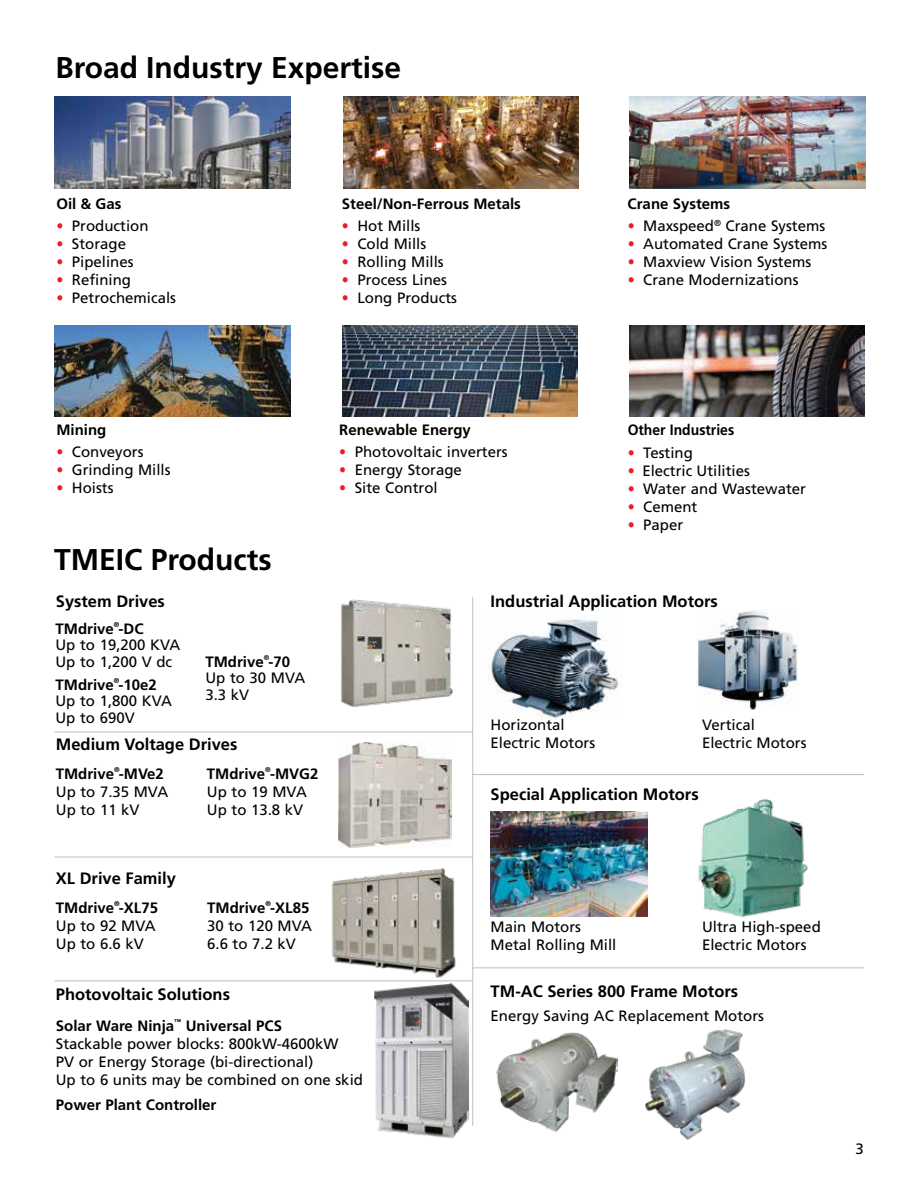
<style>
.page{position:relative;width:918px;height:1188px;background:#fff}
.page>*{position:absolute;margin:0;border:0;box-sizing:border-box;transform-origin:0 0}
.t1{font:700 30px "Frutiger LT Pro";color:#000}
.t2{font:700 16.5px "Frutiger LT Pro";color:#000}
.t3{font:15px/18px "Frutiger LT Pro";color:#000}
.t4{font:700 15px "Frutiger LT Pro";color:#000}
.t5{font:700 15px "Frutiger LT Pro";color:#000;scale:.93 1}
.t6{font:700 7.05px "Frutiger LT Pro";color:#000}
.s1{color:#ed1d24}
</style>
<div class="page">
<img style="left:342px;top:325px;width:236px;height:91px">
<img style="left:629px;top:325px;width:236px;height:91px">
<img style="left:55px;top:97px;width:235px;height:91px">
<img style="left:55px;top:325px;width:235px;height:91px">
<img style="left:343px;top:97px;width:236px;height:91px">
<img style="left:629px;top:97px;width:236px;height:91px">
<img style="left:375px;top:984px;width:94px;height:153px">
<img style="left:488px;top:618px;width:130px;height:101px">
<hr style="left:472px;top:774px;width:392px;height:1px;background:#bcbec0">
<hr style="left:472px;top:968px;width:392px;height:1px;background:#bcbec0">
<img style="left:490px;top:812px;width:158px;height:104px">
<img style="left:698px;top:799px;width:110px;height:118px">
<img style="left:496px;top:1032px;width:121px;height:100px">
<img style="left:327px;top:868px;width:132px;height:113px">
<hr style="left:472px;top:597px;width:1px;height:529px;background:#bcbec0">
<img style="left:645px;top:1029px;width:101px;height:111px">
<hr style="left:54px;top:857px;width:419px;height:1px;background:#bcbec0">
<hr style="left:54px;top:732px;width:419px;height:1px;background:#bcbec0">
<hr style="left:54px;top:981px;width:418px;height:1px;background:#bcbec0">
<img style="left:341px;top:599px;width:112px;height:108px">
<img style="left:696px;top:610px;width:103px;height:100px">
<img style="left:339px;top:743px;width:112px;height:104px">
<h1 class="t1" style="left:55px;top:50px;width:347px">Broad Industry Expertise</h1>
<p class="t4" style="left:56px;top:195px;width:67px">Oil &amp; Gas</p>
<p class="t3" style="left:56px;top:217px;width:94px"><span class="s1">•</span> Production</p>
<p class="t3" style="left:56px;top:235px;width:71px"><span class="s1">•</span> Storage</p>
<p class="t3" style="left:56px;top:253px;width:79px"><span class="s1">•</span> Pipelines</p>
<p class="t3" style="left:56px;top:271px;width:76px"><span class="s1">•</span> Refining</p>
<p class="t3" style="left:56px;top:289px;width:121px"><span class="s1">•</span> Petrochemicals</p>
<p class="t4" style="left:342px;top:195px;width:180px">Steel/Non-Ferrous Metals</p>
<p class="t3" style="left:342px;top:217px;width:80px"><span class="s1">•</span> Hot Mills</p>
<p class="t3" style="left:342px;top:235px;width:86px"><span class="s1">•</span> Cold Mills</p>
<p class="t3" style="left:342px;top:253px;width:103px"><span class="s1">•</span> Rolling Mills</p>
<p class="t3" style="left:342px;top:271px;width:107px"><span class="s1">•</span> Process Lines</p>
<p class="t3" style="left:342px;top:289px;width:117px"><span class="s1">•</span> Long Products</p>
<p class="t4" style="left:628px;top:195px;width:104px">Crane Systems</p>
<p class="t3" style="left:628px;top:217px;width:199px"><span class="s1">•</span> Maxspeed<sup>®</sup> Crane Systems</p>
<p class="t3" style="left:628px;top:235px;width:201px"><span class="s1">•</span> Automated Crane Systems</p>
<p class="t3" style="left:628px;top:253px;width:185px"><span class="s1">•</span> Maxview Vision Systems</p>
<p class="t3" style="left:628px;top:271px;width:172px"><span class="s1">•</span> Crane Modernizations</p>
<p class="t4" style="left:56px;top:421px;width:51px">Mining</p>
<p class="t3" style="left:56px;top:443px;width:89px"><span class="s1">•</span> Conveyors</p>
<p class="t3" style="left:56px;top:461px;width:116px"><span class="s1">•</span> Grinding Mills</p>
<p class="t3" style="left:56px;top:479px;width:59px"><span class="s1">•</span> Hoists</p>
<h1 class="t1" style="left:54px;top:542px;width:219px">TMEIC Products</h1>
<p class="t2" style="left:56px;top:592px;width:111px">System Drives</p>
<p class="t6" style="left:114px;top:620px;width:7px">®</p>
<p class="t3" style="left:56px;top:637px;width:126px;line-height:16.5px">Up to 19,200 KVA<br>Up to 1,200 V dc</p>
<p class="t4" style="left:56px;top:676px;width:103px">TMdrive -10e2</p>
<p class="t4" style="left:56px;top:620px;width:90px">TMdrive -DC</p>
<p class="t6" style="left:114px;top:676px;width:7px">®</p>
<p class="t3" style="left:56px;top:693px;width:118px;line-height:16.5px">Up to 1,800 KVA<br>Up to 690V</p>
<p class="t6" style="left:264px;top:653px;width:7px">®</p>
<p class="t3" style="left:205px;top:670px;width:101px;line-height:16.5px">Up to 30 MVA<br>3.3 kV</p>
<p class="t4" style="left:205px;top:653px;width:86px">TMdrive -70</p>
<p class="t2" style="left:56px;top:735px;width:183px">Medium Voltage Drives</p>
<p class="t6" style="left:114px;top:766px;width:7px">®</p>
<p class="t3" style="left:56px;top:783px;width:114px">Up to 7.35 MVA<br>Up to 11 kV</p>
<p class="t4" style="left:56px;top:765px;width:110px">TMdrive -MVe2</p>
<p class="t6" style="left:265px;top:766px;width:7px">®</p>
<p class="t3" style="left:207px;top:783px;width:101px">Up to 19 MVA<br>Up to 13.8 kV</p>
<p class="t4" style="left:207px;top:765px;width:113px">TMdrive -MVG2</p>
<p class="t2" style="left:56px;top:869px;width:122px">XL Drive Family</p>
<p class="t6" style="left:114px;top:899px;width:7px">®</p>
<p class="t3" style="left:56px;top:917px;width:101px">Up to 92 MVA<br>Up to 6.6 kV</p>
<p class="t4" style="left:56px;top:899px;width:104px">TMdrive -XL75</p>
<p class="t6" style="left:266px;top:899px;width:7px">®</p>
<p class="t3" style="left:207px;top:917px;width:106px">30 to 120 MVA<br>6.6 to 7.2 kV</p>
<p class="t4" style="left:207px;top:899px;width:104px">TMdrive -XL85</p>
<p class="t4" style="left:339px;top:421px;width:133px">Renewable Energy</p>
<p class="t3" style="left:339px;top:443px;width:170px"><span class="s1">•</span> Photovoltaic inverters</p>
<p class="t3" style="left:339px;top:461px;width:124px"><span class="s1">•</span> Energy Storage</p>
<p class="t3" style="left:339px;top:479px;width:100px"><span class="s1">•</span> Site Control</p>
<p class="t5" style="left:628px;top:421px;width:116px">Other Industries</p>
<p class="t3" style="left:628px;top:444px;width:67px"><span class="s1">•</span> Testing</p>
<p class="t3" style="left:628px;top:462px;width:124px"><span class="s1">•</span> Electric Utilities</p>
<p class="t3" style="left:628px;top:480px;width:180px"><span class="s1">•</span> Water and Wastewater</p>
<p class="t3" style="left:628px;top:498px;width:71px"><span class="s1">•</span> Cement</p>
<p class="t3" style="left:628px;top:516px;width:57px"><span class="s1">•</span> Paper</p>
<p class="t2" style="left:491px;top:592px;width:229px">Industrial Application Motors</p>
<p class="t3" style="left:491px;top:716px;width:106px">Horizontal<br>Electric Motors</p>
<p class="t3" style="left:702px;top:716px;width:106px">Vertical<br>Electric Motors</p>
<p class="t2" style="left:491px;top:785px;width:210px">Special Application Motors</p>
<p class="t3" style="left:491px;top:918px;width:127px">Main Motors<br>Metal Rolling Mill</p>
<p class="t3" style="left:702px;top:918px;width:120px">Ultra High-speed<br>Electric Motors</p>
<p class="t2" style="left:56px;top:984px;width:176px">Photovoltaic Solutions</p>
<p class="t2" style="left:491px;top:982px;width:249px">TM-AC Series 800 Frame Motors</p>
<p class="t4" style="left:56px;top:1017px;width:120px">Solar Ware Ninja</p>
<p class="t6" style="left:174px;top:1017px;width:8px">™</p>
<p class="t4" style="left:186px;top:1017px;width:98px">Universal PCS</p>
<p class="t3" style="left:56px;top:1035px;width:309px">Stackable power blocks: 800kW-4600kW<br>PV or Energy Storage (bi-directional)<br>Up to 6 units may be combined on one skid</p>
<p class="t4" style="left:56px;top:1095px;width:162px">Power Plant Controller</p>
<p class="t3" style="left:491px;top:1007px;width:275px">Energy Saving AC Replacement Motors</p>
<p class="t3" style="left:855px;top:1140px;width:10px">3</p>
</div>
